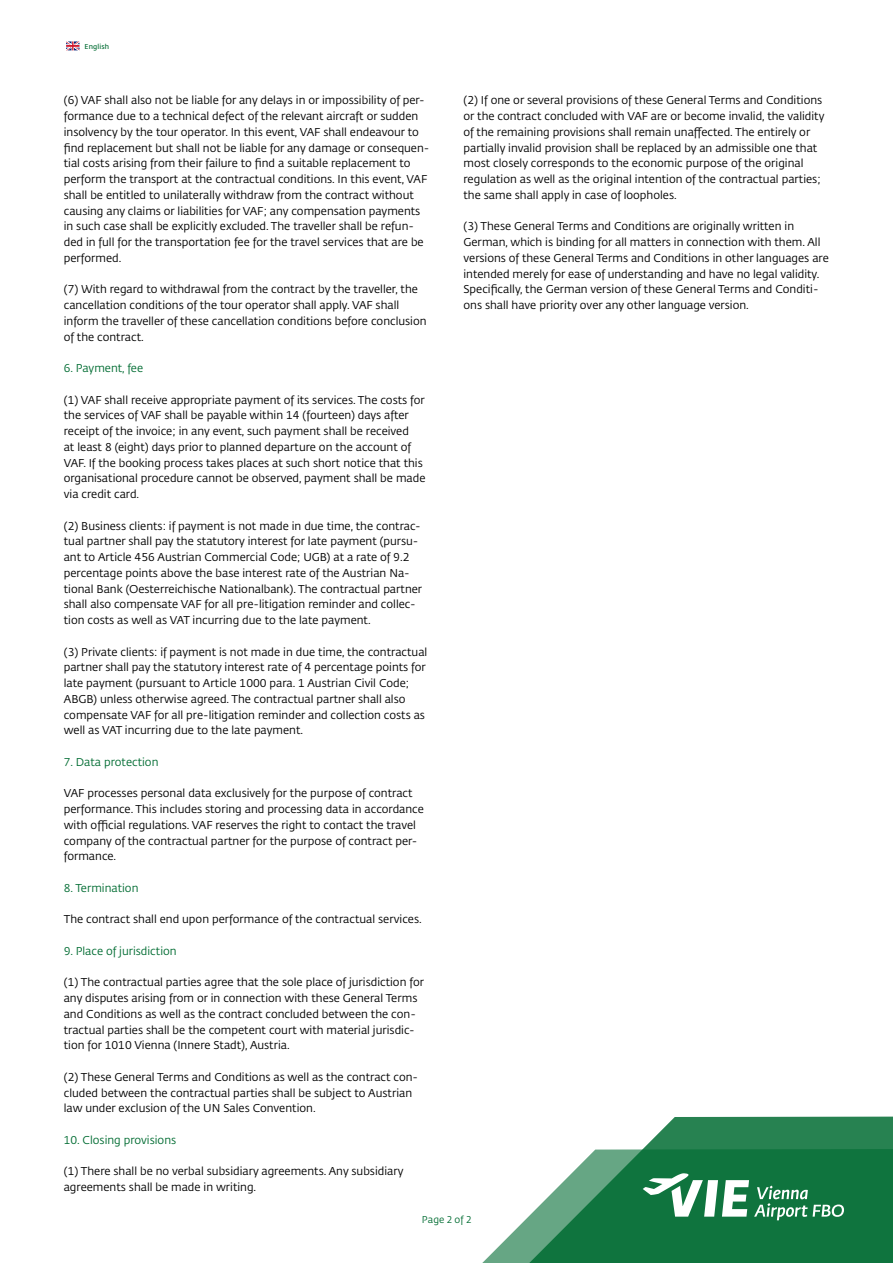
<style>
.page{position:relative;width:893px;height:1263px;background:#fff}
.page>*{position:absolute;margin:0;border:0;box-sizing:border-box;transform-origin:0 0}
.t1{font:11.25px/15.8px "Fedra Sans VIE";color:#000}
.t2{font:11.25px "Fedra Sans VIE";color:#006c32}
.t3{font:9.75px "Fedra Sans VIE";letter-spacing:.02em;color:#006c32}
.t4{font:600 6.9px "Fedra Sans VIE";letter-spacing:.02em;color:#006c32}
</style>
<div class="page">
<svg style="left:66px;top:41px;width:14px;height:9px"></svg>
<svg style="left:482px;top:1116px;width:411px;height:147px"></svg>
<svg style="left:643px;top:1173px;width:201px;height:47px"></svg>
<p class="t4" style="left:85px;top:41px;width:26px">English</p>
<p class="t1" style="left:64px;top:92px;width:367px">(6) VAF shall also not be liable for any delays in or impossibility of per&shy;formance due to a technical defect of the relevant aircraft or sudden insolvency by the tour operator. In this event, VAF shall endeavour to find replacement but shall not be liable for any damage or consequen&shy;tial costs arising from their failure to find a suitable replacement to perform the transport at the contractual conditions. In this event, VAF shall be entitled to unilaterally withdraw from the contract without causing any claims or liabilities for VAF; any compensation payments in such case shall be explicitly excluded. The traveller shall be refun&shy;ded in full for the transportation fee for the travel services that are be performed.</p>
<p class="t1" style="left:64px;top:281px;width:364px">(7) With regard to withdrawal from the contract by the traveller, the cancellation conditions of the tour operator shall apply. VAF shall inform the traveller of these cancellation conditions before conclusion of the contract.</p>
<p class="t2" style="left:64px;top:360px;width:81px">6. Payment, fee</p>
<p class="t1" style="left:64px;top:391px;width:363px">(1) VAF shall receive appropriate payment of its services. The costs for the services of VAF shall be payable within 14 (fourteen) days after receipt of the invoice; in any event, such payment shall be received<br>at least 8 (eight) days prior to planned departure on the account of VAF. If the booking process takes places at such short notice that this organisational procedure cannot be observed, payment shall be made via credit card.</p>
<p class="t1" style="left:64px;top:517px;width:360px">(2) Business clients: if payment is not made in due time, the contrac&shy;tual partner shall pay the statutory interest for late payment (pursu&shy;ant to Article 456 Austrian Commercial Code; UGB) at a rate of 9.2 percentage points above the base interest rate of the Austrian Na&shy;tional Bank (Oesterreichische Nationalbank). The contractual partner shall also compensate VAF for all pre-litigation reminder and collec&shy;tion costs as well as VAT incurring due to the late payment.</p>
<p class="t1" style="left:64px;top:643px;width:365px">(3) Private clients: if payment is not made in due time, the contractual partner shall pay the statutory interest rate of 4 percentage points for late payment (pursuant to Article 1000 para. 1 Austrian Civil Code; ABGB) unless otherwise agreed. The contractual partner shall also compensate VAF for all pre-litigation reminder and collection costs as well as VAT incurring due to the late payment.</p>
<p class="t2" style="left:64px;top:754px;width:96px">7. Data protection</p>
<p class="t1" style="left:64px;top:785px;width:362px">VAF processes personal data exclusively for the purpose of contract performance. This includes storing and processing data in accordance with official regulations. VAF reserves the right to contact the travel company of the contractual partner for the purpose of contract per&shy;formance.</p>
<p class="t2" style="left:64px;top:880px;width:76px">8. Termination</p>
<p class="t1" style="left:64px;top:911px;width:359px">The contract shall end upon performance of the contractual services.</p>
<p class="t2" style="left:64px;top:943px;width:114px">9. Place of jurisdiction</p>
<p class="t1" style="left:64px;top:974px;width:362px">(1) The contractual parties agree that the sole place of jurisdiction for any disputes arising from or in connection with these General Terms and Conditions as well as the contract concluded between the con&shy;tractual parties shall be the competent court with material jurisdic&shy;tion for 1010 Vienna (Innere Stadt), Austria.</p>
<p class="t1" style="left:64px;top:1068px;width:356px">(2) These General Terms and Conditions as well as the contract con&shy;cluded between the contractual parties shall be subject to Austrian law under exclusion of the UN Sales Convention.</p>
<p class="t2" style="left:64px;top:1132px;width:114px">10. Closing provisions</p>
<p class="t1" style="left:64px;top:1163px;width:341px">(1) There shall be no verbal subsidiary agreements. Any subsidiary agreements shall be made in writing.</p>
<p class="t1" style="left:463px;top:92px;width:363px">(2) If one or several provisions of these General Terms and Conditions or the contract concluded with VAF are or become invalid, the validity of the remaining provisions shall remain unaffected. The entirely or partially invalid provision shall be replaced by an admissible one that most closely corresponds to the economic purpose of the original regulation as well as the original intention of the contractual parties; the same shall apply in case of loopholes.</p>
<p class="t1" style="left:463px;top:218px;width:367px">(3) These General Terms and Conditions are originally written in German, which is binding for all matters in connection with them. All versions of these General Terms and Conditions in other languages are intended merely for ease of understanding and have no legal validity.<br>Specifically, the German version of these General Terms and Conditi&shy;ons shall have priority over any other language version.</p>
<p class="t3" style="left:422px;top:1213px;width:51px">Page 2 of 2</p>
</div>
